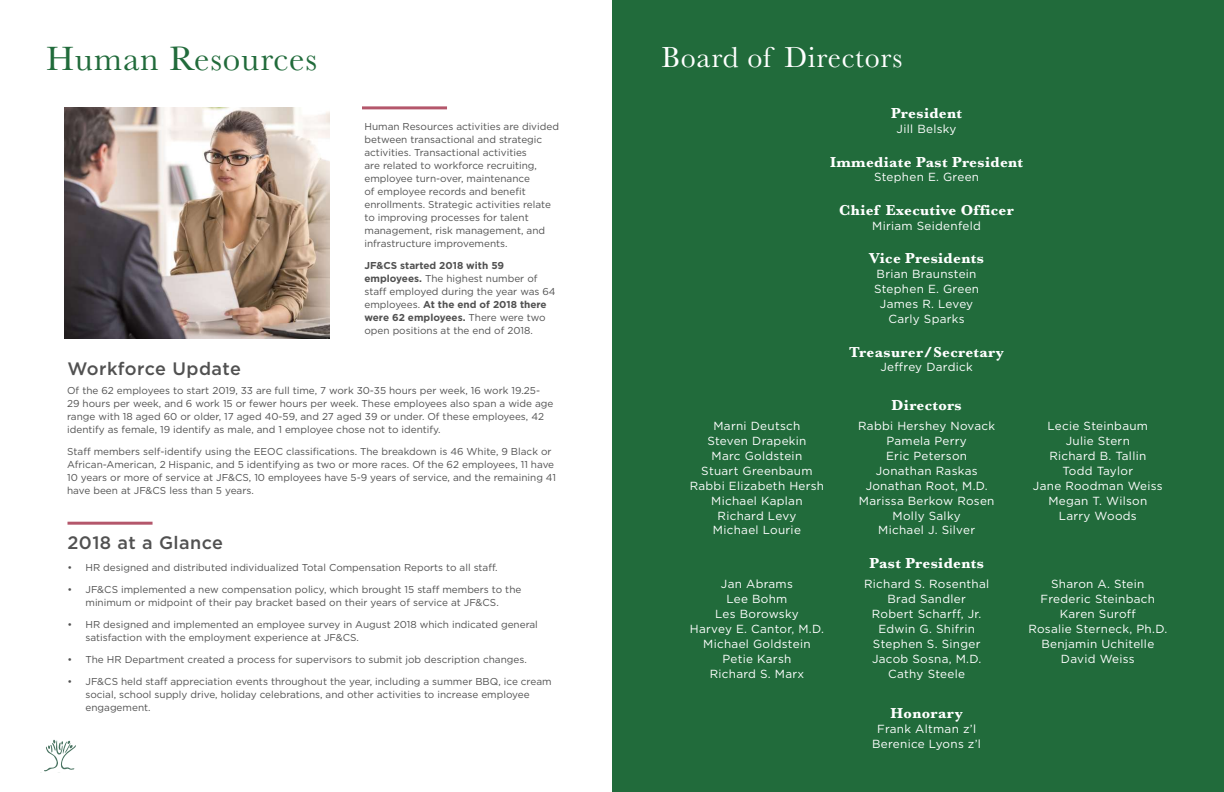
<style>
.page{position:relative;width:1224px;height:792px;background:#fff}
.page>*{position:absolute;margin:0;border:0;box-sizing:border-box;transform-origin:0 0}
.t1{font:35px "Baskerville";letter-spacing:.025em;color:#216b3b}
.t2{font:30px "Baskerville";letter-spacing:.025em;color:#fff}
.t3{font:500 18px "Gotham";letter-spacing:.025em;color:#515151}
.t4{font:700 15px "Baskerville";letter-spacing:.025em;color:#fff}
.t5{font:11.7px/14.9px "Gotham";letter-spacing:.025em;color:#fff;text-align:center}
.t6{font:10px/13px "Gotham";color:#515151}
.s1{font-weight:700}
</style>
<div class="page">
<hr style="left:362px;top:106px;width:85px;height:3px;background:#ab4259">
<img style="left:64px;top:108px;width:266px;height:230px">
<hr style="left:67px;top:522px;width:86px;height:3px;background:#ab4259">
<div style="left:612px;top:0;width:612px;height:792px;background:#216b3b"></div>
<svg style="left:44px;top:740px;width:32px;height:32px"></svg>
<h1 class="t1" style="left:46px;top:37px;width:272px">Human Resources</h1>
<h3 class="t3" style="left:68px;top:357px;width:175px">Workforce Update</h3>
<p class="t6" style="left:364px;top:119px;width:196px">Human Resources activities are divided between transactional and strategic activities. Transactional activities<br>are related to workforce recruiting, employee turn-over, maintenance<br>of employee records and benefit enrollments. Strategic activities relate to improving processes for talent management, risk management, and infrastructure improvements.</p>
<p class="t6" style="left:364px;top:258px;width:193px"><span class="s1">JF&amp;CS started 2018 with 59 employees.</span> The highest number of staff employed during the year was 64 employees. <span class="s1">At the end of 2018 there were 62 employees.</span> There were two open positions at the end of 2018.</p>
<p class="t6" style="left:67px;top:384px;width:488px">Of the 62 employees to start 2019, 33 are full time, 7 work 30-35 hours per week, 16 work 19.25- 29 hours per week, and 6 work 15 or fewer hours per week. These employees also span a wide age range with 18 aged 60 or older, 17 aged 40-59, and 27 aged 39 or under. Of these employees, 42 identify as female, 19 identify as male, and 1 employee chose not to identify.</p>
<p class="t6" style="left:67px;top:445px;width:490px">Staff members self-identify using the EEOC classifications. The breakdown is 46 White, 9 Black or African-American, 2 Hispanic, and 5 identifying as two or more races. Of the 62 employees, 11 have 10 years or more of service at JF&amp;CS, 10 employees have 5-9 years of service, and the remaining 41 have been at JF&amp;CS less than 5 years.</p>
<h3 class="t3" style="left:68px;top:531px;width:157px">2018 at a Glance</h3>
<p class="t6" style="left:68px;top:561px;width:432px">• HR designed and distributed individualized Total Compensation Reports to all staff.</p>
<p class="t6" style="left:68px;top:583px;width:455px;text-align:center">• JF&amp;CS implemented a new compensation policy, which brought 15 staff members to the minimum or midpoint of their pay bracket based on their years of service at JF&amp;CS.</p>
<p class="t6" style="left:86px;top:618px;width:454px;text-indent:-18px">• HR designed and implemented an employee survey in August 2018 which indicated general satisfaction with the employment experience at JF&amp;CS.</p>
<p class="t6" style="left:68px;top:653px;width:461px">• The HR Department created a process for supervisors to submit job description changes.</p>
<p class="t6" style="left:86px;top:675px;width:468px;text-indent:-18px">• JF&amp;CS held staff appreciation events throughout the year, including a summer BBQ, ice cream social, school supply drive, holiday celebrations, and other activities to increase employee engagement.</p>
<h2 class="t2" style="left:662px;top:38px;width:242px">Board of Directors</h2>
<h3 class="t4" style="left:891px;top:103px;width:72px">President</h3>
<p class="t5" style="left:897px;top:121px;width:61px">Jill Belsky</p>
<h3 class="t4" style="left:830px;top:151px;width:195px">Immediate Past President</h3>
<p class="t5" style="left:874px;top:170px;width:107px">Stephen E. Green</p>
<h3 class="t4" style="left:839px;top:200px;width:176px">Chief Executive Officer</h3>
<p class="t5" style="left:872px;top:218px;width:110px">Miriam Seidenfeld</p>
<h3 class="t4" style="left:869px;top:248px;width:116px">Vice Presidents</h3>
<p class="t5" style="left:874px;top:266px;width:107px">Brian Braunstein<br>Stephen E. Green<br>James R. Levey<br>Carly Sparks</p>
<h3 class="t4" style="left:849px;top:341px;width:156px">Treasurer/Secretary</h3>
<p class="t5" style="left:880px;top:360px;width:94px">Jeffrey Dardick</p>
<h3 class="t4" style="left:892px;top:395px;width:72px">Directors</h3>
<p class="t5" style="left:690px;top:418px;width:136px">Marni Deutsch<br>Steven Drapekin<br>Marc Goldstein<br>Stuart Greenbaum<br>Rabbi Elizabeth Hersh<br>Michael Kaplan<br>Richard Levy<br>Michael Lourie</p>
<p class="t5" style="left:858px;top:418px;width:138px">Rabbi Hershey Novack<br>Pamela Perry<br>Eric Peterson<br>Jonathan Raskas<br>Jonathan Root, M.D.<br>Marissa Berkow Rosen<br>Molly Salky<br>Michael J. Silver</p>
<p class="t5" style="left:1033px;top:418px;width:131px">Lecie Steinbaum<br>Julie Stern<br>Richard B. Tallin<br>Todd Taylor<br>Jane Roodman Weiss<br>Megan T. Wilson<br>Larry Woods</p>
<h3 class="t4" style="left:869px;top:553px;width:116px">Past Presidents</h3>
<p class="t5" style="left:690px;top:576px;width:135px">Jan Abrams<br>Lee Bohm<br>Les Borowsky<br>Harvey E. Cantor, M.D.<br>Michael Goldstein<br>Petie Karsh<br>Richard S. Marx</p>
<p class="t5" style="left:864px;top:576px;width:127px">Richard S. Rosenthal<br>Brad Sandler<br>Robert Scharff, Jr.<br>Edwin G. Shifrin<br>Stephen S. Singer<br>Jacob Sosna, M.D.<br>Cathy Steele</p>
<h3 class="t4" style="left:891px;top:702px;width:74px">Honorary</h3>
<p class="t5" style="left:872px;top:721px;width:110px">Frank Altman z’l<br>Berenice Lyons z’l</p>
<p class="t5" style="left:1028px;top:576px;width:140px">Sharon A. Stein<br>Frederic Steinbach<br>Karen Suroff<br>Rosalie Sterneck, Ph.D.<br>Benjamin Uchitelle<br>David Weiss</p>
</div>
